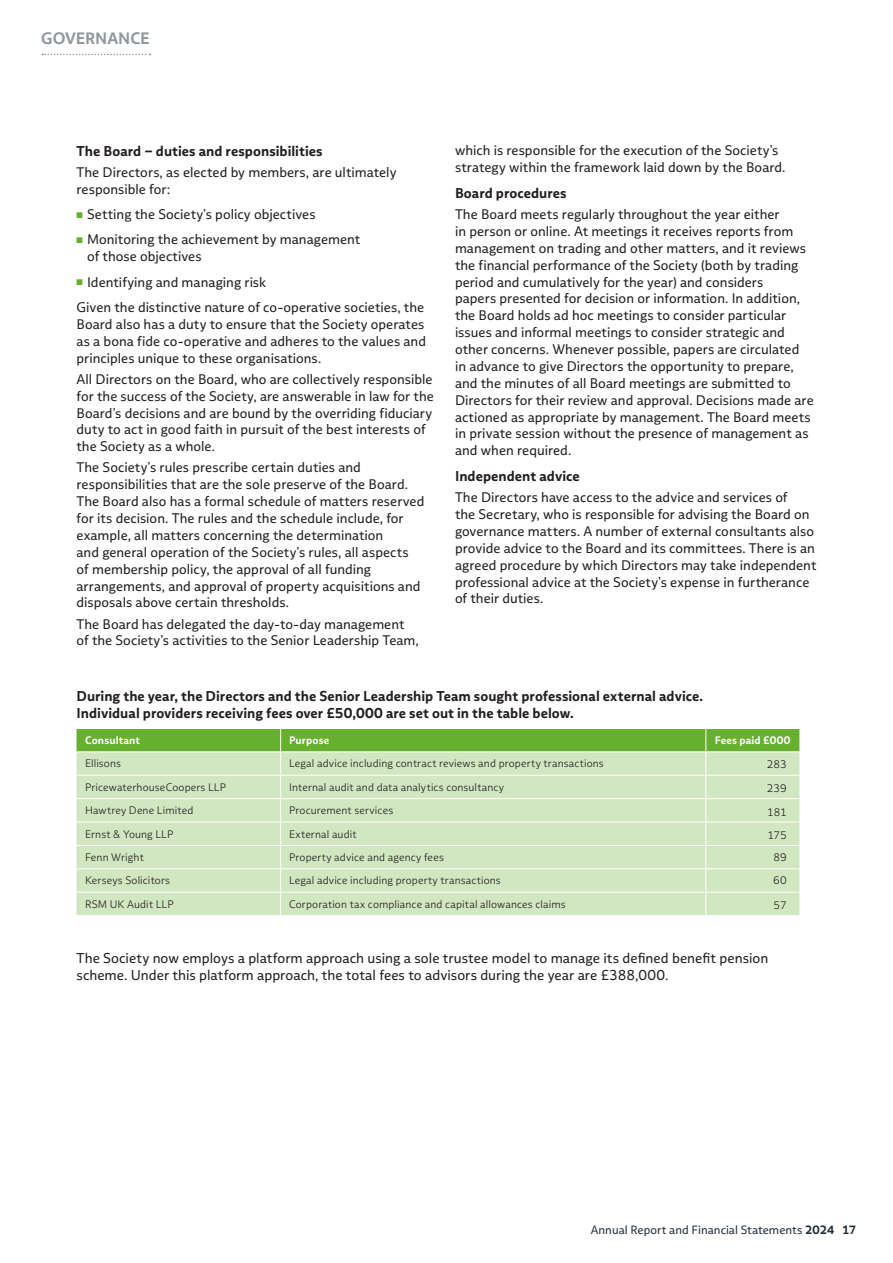
<style>
.page{position:relative;width:893px;height:1263px;background:#fff}
.page>*{position:absolute;margin:0;border:0;box-sizing:border-box;transform-origin:0 0}
.t1{font:700 16.5px "Multiple Sans Alt II";letter-spacing:-.005em;color:#91979c}
._4_B_Subhead_heritagegreen{font:14.25px/17.2px "Multiple Sans Alt II";color:#231f20}
._4_B_Subhead_heritagegreen-2{font:700 14.25px/17.2px "Multiple Sans Alt II";letter-spacing:.005em;color:#231f20}
._4_B_Subhead_black{font:700 14.25px "Multiple Sans Alt II";letter-spacing:.005em;color:#231f20}
._5_Body_text__black{font:700 14.25px "Multiple Sans Alt II";letter-spacing:.005em;color:#231f20}
._5_Body_text__black-2{font:13.8px/16.8px "Multiple Sans Alt II";letter-spacing:.005em;color:#231f20}
.t2{font:12px "Multiple Sans Alt II";letter-spacing:.005em;color:#232f39}
.Table_body_aligned_LEFT{font:300 10.8px "Multiple Sans Alt II";letter-spacing:.015em;color:#231f20}
.Table_body_aligned_RIGHT{font:300 10.8px "Multiple Sans Alt II";letter-spacing:-.01em;color:#231f20}
.Table_headers_aligned_LEFT{font:700 10.8px "Multiple Sans Alt II";letter-spacing:.015em;color:#fff}
.Table_header_aligned_RIGHT{font:700 10.8px "Multiple Sans Alt II";letter-spacing:.015em;color:#fff}
.s1{color:#67af2f}
.s2{font-weight:700}
</style>
<div class="page">
<svg style="left:42px;top:54px;width:109px;height:1px"></svg>
<svg style="left:77px;top:729px;width:722px;height:186px;background:#c4e0af"></svg>
<hr style="left:77px;top:751px;width:204px;height:1px;background:#fff">
<hr style="left:281px;top:751px;width:425px;height:1px;background:#fff">
<hr style="left:706px;top:751px;width:93px;height:1px;background:#fff">
<hr style="left:77px;top:775px;width:204px;height:1px;background:#fff">
<hr style="left:281px;top:775px;width:425px;height:1px;background:#fff">
<hr style="left:706px;top:775px;width:93px;height:1px;background:#fff">
<hr style="left:77px;top:798px;width:204px;height:1px;background:#fff">
<hr style="left:281px;top:798px;width:425px;height:1px;background:#fff">
<hr style="left:706px;top:798px;width:93px;height:1px;background:#fff">
<hr style="left:77px;top:822px;width:204px;height:1px;background:#fff">
<hr style="left:281px;top:822px;width:425px;height:1px;background:#fff">
<hr style="left:706px;top:822px;width:93px;height:1px;background:#fff">
<hr style="left:77px;top:845px;width:204px;height:1px;background:#fff">
<hr style="left:281px;top:845px;width:425px;height:1px;background:#fff">
<hr style="left:706px;top:845px;width:93px;height:1px;background:#fff">
<hr style="left:77px;top:868px;width:204px;height:1px;background:#fff">
<hr style="left:281px;top:868px;width:425px;height:1px;background:#fff">
<hr style="left:706px;top:868px;width:93px;height:1px;background:#fff">
<hr style="left:77px;top:892px;width:204px;height:1px;background:#fff">
<hr style="left:281px;top:892px;width:425px;height:1px;background:#fff">
<hr style="left:706px;top:892px;width:93px;height:1px;background:#fff">
<p class="t1" style="left:41px;top:27px;width:110px">GOVERNANCE</p>
<p class="_4_B_Subhead_black" style="left:77px;top:142px;width:248px">The Board – duties and responsibilities</p>
<p class="_5_Body_text__black-2" style="left:77px;top:163px;width:322px">The Directors, as elected by members, are ultimately responsible for:</p>
<p class="_5_Body_text__black-2" style="left:77px;top:206px;width:241px"><span class="s1">■</span> Setting the Society’s policy objectives</p>
<p class="_5_Body_text__black-2" style="left:87px;top:231px;width:275px;text-indent:-11px"><span class="s1">■</span> Monitoring the achievement by management of those objectives</p>
<p class="_5_Body_text__black-2" style="left:77px;top:273px;width:191px"><span class="s1">■</span> Identifying and managing risk</p>
<p class="_5_Body_text__black-2" style="left:77px;top:299px;width:351px">Given the distinctive nature of co-operative societies, the Board also has a duty to ensure that the Society operates as a bona fide co-operative and adheres to the values and principles unique to these organisations.</p>
<p class="_5_Body_text__black-2" style="left:77px;top:370px;width:359px">All Directors on the Board, who are collectively responsible for the success of the Society, are answerable in law for the Board’s decisions and are bound by the overriding fiduciary duty to act in good faith in pursuit of the best interests of the Society as a whole.</p>
<p class="_5_Body_text__black-2" style="left:77px;top:459px;width:349px">The Society’s rules prescribe certain duties and responsibilities that are the sole preserve of the Board.<br>The Board also has a formal schedule of matters reserved for its decision. The rules and the schedule include, for example, all matters concerning the determination<br>and general operation of the Society’s rules, all aspects<br>of membership policy, the approval of all funding arrangements, and approval of property acquisitions and disposals above certain thresholds.</p>
<p class="_5_Body_text__black-2" style="left:77px;top:615px;width:344px">The Board has delegated the day-to-day management of the Society’s activities to the Senior Leadership Team,</p>
<p class="_5_Body_text__black-2" style="left:455px;top:142px;width:332px">which is responsible for the execution of the Society’s strategy within the framework laid down by the Board.</p>
<p class="_4_B_Subhead_black" style="left:455px;top:184px;width:113px">Board procedures</p>
<p class="_5_Body_text__black-2" style="left:455px;top:206px;width:360px">The Board meets regularly throughout the year either<br>in person or online. At meetings it receives reports from management on trading and other matters, and it reviews the financial performance of the Society (both by trading period and cumulatively for the year) and considers<br>papers presented for decision or information. In addition, the Board holds ad hoc meetings to consider particular issues and informal meetings to consider strategic and other concerns. Whenever possible, papers are circulated in advance to give Directors the opportunity to prepare, and the minutes of all Board meetings are submitted to Directors for their review and approval. Decisions made are actioned as appropriate by management. The Board meets in private session without the presence of management as and when required.</p>
<p class="_5_Body_text__black" style="left:455px;top:467px;width:126px">Independent advice</p>
<p class="_5_Body_text__black-2" style="left:455px;top:489px;width:363px">The Directors have access to the advice and services of<br>the Secretary, who is responsible for advising the Board on governance matters. A number of external consultants also provide advice to the Board and its committees. There is an agreed procedure by which Directors may take independent professional advice at the Society’s expense in furtherance of their duties.</p>
<p class="_4_B_Subhead_heritagegreen-2" style="left:77px;top:687px;width:628px">During the year, the Directors and the Senior Leadership Team sought professional external advice.<br>Individual providers receiving fees over £50,000 are set out in the table below.</p>
<p class="Table_headers_aligned_LEFT" style="left:85px;top:733px;width:57px">Consultant</p>
<p class="Table_headers_aligned_LEFT" style="left:289px;top:733px;width:42px">Purpose</p>
<p class="Table_header_aligned_RIGHT" style="left:715px;top:733px;width:77px">Fees paid £000</p>
<p class="Table_body_aligned_LEFT" style="left:85px;top:757px;width:37px">Ellisons</p>
<p class="Table_body_aligned_LEFT" style="left:289px;top:757px;width:316px">Legal advice including contract reviews and property transactions</p>
<p class="Table_body_aligned_RIGHT" style="left:767px;top:758px;width:21px">283</p>
<p class="Table_body_aligned_LEFT" style="left:85px;top:780px;width:142px">PricewaterhouseCoopers LLP</p>
<p class="Table_body_aligned_LEFT" style="left:289px;top:780px;width:216px">Internal audit and data analytics consultancy</p>
<p class="Table_body_aligned_RIGHT" style="left:767px;top:782px;width:21px">239</p>
<p class="Table_body_aligned_LEFT" style="left:85px;top:804px;width:110px">Hawtrey Dene Limited</p>
<p class="Table_body_aligned_LEFT" style="left:289px;top:804px;width:106px">Procurement services</p>
<p class="Table_body_aligned_RIGHT" style="left:767px;top:805px;width:21px">181</p>
<p class="Table_body_aligned_LEFT" style="left:85px;top:827px;width:90px">Ernst &amp; Young LLP</p>
<p class="Table_body_aligned_LEFT" style="left:289px;top:827px;width:69px">External audit</p>
<p class="Table_body_aligned_RIGHT" style="left:767px;top:829px;width:21px">175</p>
<p class="Table_body_aligned_LEFT" style="left:85px;top:851px;width:60px">Fenn Wright</p>
<p class="Table_body_aligned_LEFT" style="left:289px;top:851px;width:156px">Property advice and agency fees</p>
<p class="Table_body_aligned_RIGHT" style="left:773px;top:850px;width:15px">89</p>
<p class="Table_body_aligned_LEFT" style="left:85px;top:874px;width:87px">Kerseys Solicitors</p>
<p class="Table_body_aligned_LEFT" style="left:289px;top:874px;width:213px">Legal advice including property transactions</p>
<p class="Table_body_aligned_RIGHT" style="left:773px;top:874px;width:15px">60</p>
<p class="Table_body_aligned_LEFT" style="left:85px;top:897px;width:90px">RSM UK Audit LLP</p>
<p class="Table_body_aligned_LEFT" style="left:289px;top:897px;width:278px">Corporation tax compliance and capital allowances claims</p>
<p class="Table_body_aligned_RIGHT" style="left:773px;top:899px;width:15px">57</p>
<p class="_4_B_Subhead_heritagegreen" style="left:77px;top:949px;width:693px">The Society now employs a platform approach using a sole trustee model to manage its defined benefit pension scheme. Under this platform approach, the total fees to advisors during the year are £388,000.</p>
<p class="t2" style="left:591px;top:1222px;width:267px">Annual Report and Financial Statements <span class="s2">2024 17</span></p>
</div>
